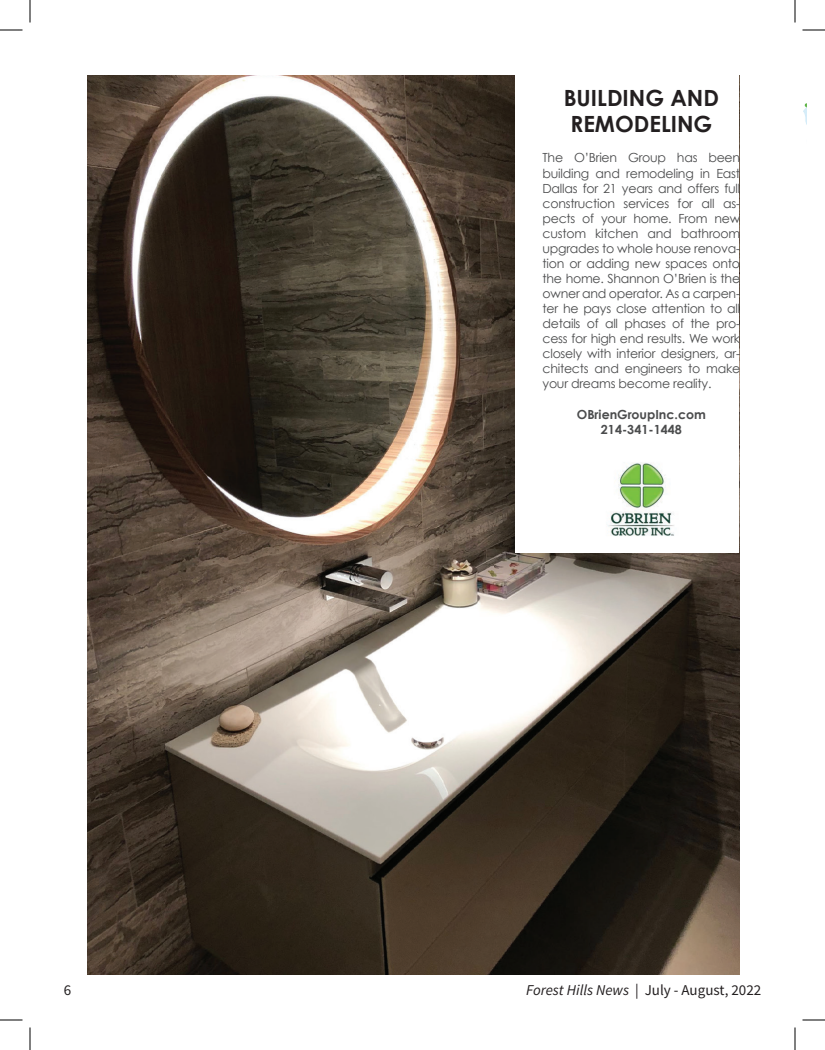
<style>
.page{position:relative;width:825px;height:1050px;background:#fff}
.page>*{position:absolute;margin:0;border:0;box-sizing:border-box;transform-origin:0 0}
.t1{font:700 22.38px/26.8px "Century Gothic";color:#231f20}
.t2{font:15px "Source Sans Pro";color:#231f20}
.t3{font:12.5px/15.1px "Century Gothic";letter-spacing:-.02em;color:#4b4c4d;text-align:justify}
.t4{font:700 12.5px/15.1px "Century Gothic";color:#4b4c4d;text-align:center}
.s1{font-style:italic}
</style>
<div class="page">
<img style="left:88px;top:75px;width:651px;height:900px">
<div style="left:516px;top:75px;width:223px;height:478px;background:#fff"></div>
<img style="left:608px;top:462px;width:66px;height:74px">
<img style="left:803px;top:103px;width:3px;height:20px">
<svg style="left:0;top:29px;width:22px;height:2px"></svg>
<svg style="left:802px;top:29px;width:23px;height:2px"></svg>
<svg style="left:0;top:1019px;width:22px;height:2px"></svg>
<svg style="left:802px;top:1019px;width:23px;height:2px"></svg>
<svg style="left:29px;top:0;width:2px;height:22px"></svg>
<svg style="left:29px;top:1028px;width:2px;height:22px"></svg>
<svg style="left:794px;top:0;width:2px;height:22px"></svg>
<svg style="left:794px;top:1028px;width:2px;height:22px"></svg>
<p class="t1" style="left:564px;top:84px;width:157px">BUILDING AND<br>REMODELING</p>
<p class="t3" style="left:543px;top:150px;width:199px">The O’Brien Group has been building and remodeling in East Dallas for 21 years and offers full construction services for all as&shy;pects of your home. From new custom kitchen and bathroom upgrades to whole house renova&shy;tion or adding new spaces onto the home. Shannon O’Brien is the owner and operator. As a carpen&shy;ter he pays close attention to all details of all phases of the pro&shy;cess for high end results. We work closely with interior designers, ar&shy;chitects and engineers to make your dreams become reality.</p>
<p class="t4" style="left:577px;top:406px;width:131px">OBrienGroupInc.com<br>214-341-1448</p>
<p class="t2" style="left:64px;top:981px;width:9px">6</p>
<p class="t2" style="left:526px;top:981px;width:237px"><span class="s1">Forest Hills News</span> | July - August, 2022</p>
</div>
